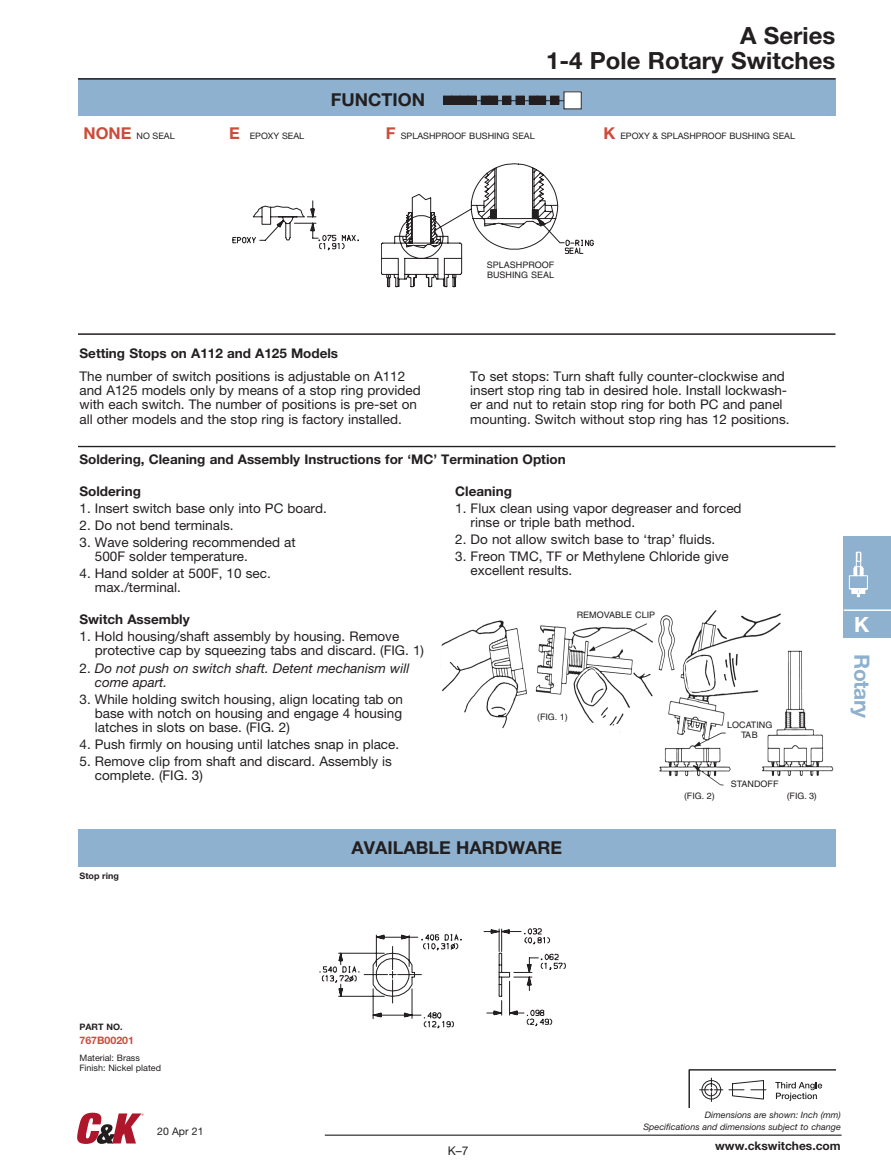
<style>
.page{position:relative;width:891px;height:1175px;background:#fff}
.page>*{position:absolute;margin:0;border:0;box-sizing:border-box;transform-origin:0 0}
.Page_head_right{font:700 23.7px "Helvetica Neue LT Std";color:#231f20}
.t1{font:700 21px "Helvetica Neue";letter-spacing:-.025em;color:#8db1ce}
.t2{font:700 21px "Helvetica Neue";color:#fff}
.Category_head_-_blk{font:700 17.85px "Helvetica Neue LT Std";color:#231f20}
.Spec{font:13.35px/14.1px "Helvetica Neue LT Std";color:#231f20}
.Spec_head{font:700 13.35px "Helvetica Neue LT Std";color:#231f20}
.Spec-2{font:italic 13.35px/14.1px "Helvetica Neue LT Std";color:#231f20}
.Spec-3{font:700 13.35px "Helvetica Neue LT Std";color:#231f20}
.t3{font:12px "Helvetica Neue LT Std";color:#231f20}
.footer-url{font:700 11.85px "Helvetica Neue LT Std";color:#231f20}
.t4{font:10.5px "Helvetica Neue LT Std";color:#231f20}
.Main_tcol{font:700 10.35px "Helvetica Neue LT Std";color:#cd4b3b}
.t5{font:8.85px/9.9px "Helvetica";color:#231f20}
.Main_head{font:8.85px "Helvetica Neue LT Std";color:#231f20}
.footer-dim{font:italic 8.85px/11.9px "Helvetica Neue LT Std";color:#231f20;text-align:right}
.Main_tcol-2{font:8.85px/10.4px "Helvetica Neue LT Std";color:#231f20}
.Main_tcol-3{font:700 8.85px "Helvetica Neue LT Std";color:#231f20}
.s1{font-weight:700;font-size:16.35px;color:#cd4b3b}
.s2{font-style:normal}
</style>
<div class="page">
<hr style="left:325px;top:1134px;width:517px;height:1px;background:#57585a">
<svg style="left:77px;top:1112px;width:67px;height:31px"></svg>
<div style="left:844px;top:536px;width:47px;height:102px;background:#8db1ce"></div>
<hr style="left:844px;top:609px;width:47px;height:2px;background:#fff">
<svg style="left:848px;top:551px;width:20px;height:46px"></svg>
<svg style="left:688px;top:1069px;width:148px;height:38px"></svg>
<div style="left:78px;top:79px;width:758px;height:37px;background:#8db1ce"></div>
<div style="left:443px;top:96px;width:9px;height:8px;background:#231f20"></div>
<div style="left:452px;top:96px;width:8px;height:8px;background:#231f20"></div>
<div style="left:460px;top:96px;width:8px;height:8px;background:#231f20"></div>
<svg style="left:467px;top:95px;width:15px;height:10px"></svg>
<div style="left:481px;top:96px;width:8px;height:8px;background:#231f20"></div>
<svg style="left:489px;top:95px;width:41px;height:10px"></svg>
<div style="left:529px;top:96px;width:8px;height:8px;background:#231f20"></div>
<svg style="left:537px;top:95px;width:27px;height:10px"></svg>
<div style="left:564px;top:92px;width:17px;height:17px;background:#fff"></div>
<div style="left:564px;top:91px;width:18px;height:18px;border:1px solid #231f20"></div>
<div style="left:78px;top:829px;width:758px;height:37px;background:#8db1ce"></div>
<svg style="left:320px;top:928px;width:246px;height:100px"></svg>
<svg style="left:232px;top:200px;width:127px;height:50px"></svg>
<svg style="left:381px;top:163px;width:213px;height:124px"></svg>
<div style="left:533px;top:210px;width:5px;height:8px;background:#231f20"></div>
<div style="left:532px;top:209px;width:7px;height:10px;border:1px solid #231f20"></div>
<div style="left:491px;top:210px;width:5px;height:8px;background:#231f20"></div>
<div style="left:490px;top:209px;width:7px;height:10px;border:1px solid #231f20"></div>
<img style="left:441px;top:610px;width:393px;height:176px">
<hr style="left:78px;top:446px;width:758px;height:1px;background:#231f20">
<hr style="left:78px;top:333px;width:758px;height:2px;background:#231f20">
<hr style="left:78px;top:78px;width:758px;height:2px;background:#231f20">
<p class="Category_head_-_blk" style="left:331px;top:89px;width:96px">FUNCTION</p>
<p class="Page_head_right" style="left:740px;top:21px;width:97px">A Series</p>
<p class="Page_head_right" style="left:546px;top:46px;width:291px">1-4 Pole Rotary Switches</p>
<p class="Main_head" style="left:84px;top:131px;width:93px"><span class="s1">NONE</span> NO SEAL</p>
<p class="Main_head" style="left:229px;top:131px;width:77px"><span class="s1">E</span> EPOXY SEAL</p>
<p class="Main_head" style="left:386px;top:131px;width:150px"><span class="s1">F</span> SPLASHPROOF BUSHING SEAL</p>
<p class="Main_head" style="left:603px;top:131px;width:193px"><span class="s1">K</span> EPOXY &amp; SPLASHPROOF BUSHING SEAL</p>
<p class="t5" style="left:487px;top:260px;width:69px">SPLASHPROOF<br>BUSHING SEAL</p>
<p class="Spec_head" style="left:80px;top:345px;width:260px">Setting Stops on A112 and A125 Models</p>
<p class="Spec" style="left:80px;top:369px;width:343px">The number of switch positions is adjustable on A112 and A125 models only by means of a stop ring provided with each switch. The number of positions is pre-set on all other models and the stop ring is factory installed.</p>
<p class="Spec" style="left:470px;top:369px;width:321px">To set stops: Turn shaft fully counter-clockwise and insert stop ring tab in desired hole. Install lockwash&shy;er and nut to retain stop ring for both PC and panel mounting. Switch without stop ring has 12 positions.</p>
<p class="Spec_head" style="left:80px;top:451px;width:488px">Soldering, Cleaning and Assembly Instructions for ‘MC’ Termination Option</p>
<p class="Spec-3" style="left:80px;top:482px;width:63px">Soldering</p>
<p class="Spec" style="left:80px;top:501px;width:249px">1. Insert switch base only into PC board.</p>
<p class="Spec" style="left:80px;top:518px;width:156px">2. Do not bend terminals.</p>
<p class="Spec" style="left:95px;top:535px;width:202px;text-indent:-15px">3. Wave soldering recommended at<br>500F solder temperature.</p>
<p class="Spec" style="left:95px;top:566px;width:177px;text-indent:-15px">4. Hand solder at 500F, 10 sec. max./terminal.</p>
<p class="Spec-3" style="left:80px;top:611px;width:112px">Switch Assembly</p>
<p class="Spec" style="left:95px;top:629px;width:331px;text-indent:-15px">1. Hold housing/shaft assembly by housing. Remove protective cap by squeezing tabs and discard. (FIG. 1)</p>
<p class="Spec-2" style="left:95px;top:660px;width:316px;text-indent:-15px"><span class="s2">2.</span> Do not push on switch shaft. Detent mechanism will come apart.</p>
<p class="Spec" style="left:95px;top:691px;width:310px;text-align:justify;text-indent:-15px">3. While holding switch housing, align locating tab on base with notch on housing and engage 4 housing latches in slots on base. (FIG. 2)</p>
<p class="Spec" style="left:80px;top:737px;width:321px">4. Push firmly on housing until latches snap in place.</p>
<p class="Spec" style="left:95px;top:754px;width:299px;text-indent:-15px">5. Remove clip from shaft and discard. Assembly is complete. (FIG. 3)</p>
<p class="Spec-3" style="left:455px;top:482px;width:58px">Cleaning</p>
<p class="Spec" style="left:471px;top:501px;width:272px;text-indent:-15px">1. Flux clean using vapor degreaser and forced rinse or triple bath method.</p>
<p class="Spec" style="left:455px;top:532px;width:261px">2. Do not allow switch base to ‘trap’ fluids.</p>
<p class="Spec" style="left:471px;top:549px;width:260px;text-indent:-15px">3. Freon TMC, TF or Methylene Chloride give excellent results.</p>
<p class="t5" style="left:577px;top:610px;width:80px">REMOVABLE CLIP</p>
<p class="t5" style="left:537px;top:712px;width:32px">(FIG. 1)</p>
<p class="t5" style="left:727px;top:719px;width:47px;text-align:center">LOCATING<br>TAB</p>
<p class="t5" style="left:731px;top:779px;width:49px">STANDOFF</p>
<p class="t5" style="left:684px;top:790px;width:32px">(FIG. 2)</p>
<p class="t5" style="left:787px;top:790px;width:32px">(FIG. 3)</p>
<p class="Main_tcol-3" style="left:80px;top:870px;width:41px">Stop ring</p>
<p class="Category_head_-_blk" style="left:351px;top:836px;width:212px">AVAILABLE HARDWARE</p>
<p class="t2" style="left:854px;top:611px;width:17px">K</p>
<p class="t1" style="left:875px;top:654px;width:66px;rotate:90deg">Rotary</p>
<p class="Main_tcol-3" style="left:80px;top:1020px;width:45px">PART NO.</p>
<p class="Main_tcol" style="left:80px;top:1034px;width:56px">767B00201</p>
<p class="Main_tcol-2" style="left:80px;top:1052px;width:83px">Material: Brass<br>Finish: Nickel plated</p>
<p class="t4" style="left:157px;top:1125px;width:48px">20 Apr 21</p>
<p class="t3" style="left:448px;top:1143px;width:22px">K–7</p>
<p class="footer-dim" style="left:643px;top:1108px;width:199px">Dimensions are shown: Inch (mm)<br>Specifications and dimensions subject to change</p>
<p class="footer-url" style="left:715px;top:1138px;width:127px">www.ckswitches.com</p>
</div>
